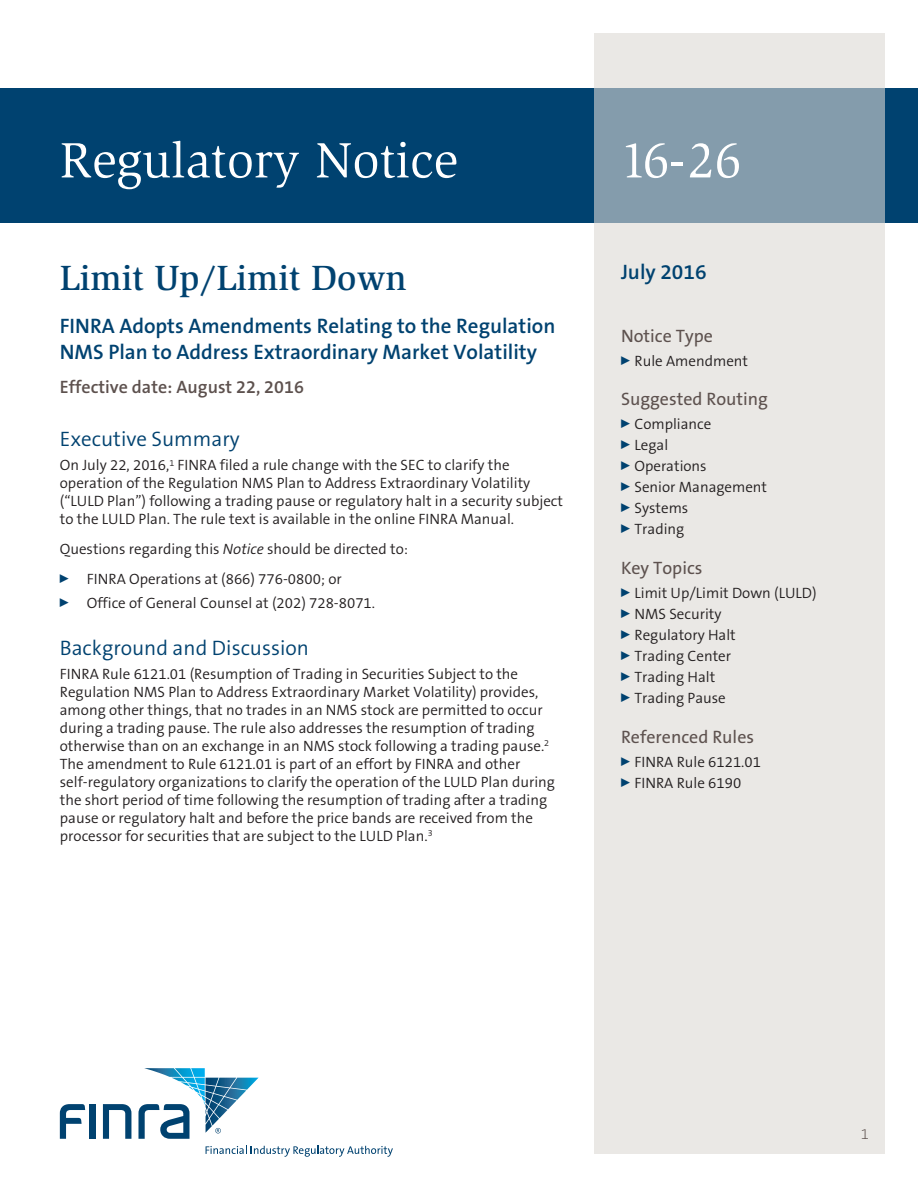
<style>
.page{position:relative;width:918px;height:1188px;background:#fff}
.page>*{position:absolute;margin:0;border:0;box-sizing:border-box;transform-origin:0 0}
.t1{font:51px "Slimbach LT";color:#fff}
.t2{font:500 36px "Slimbach LT";color:#004270}
.t3{font:600 21px/25.2px "The Sans B6";color:#004270}
.t4{font:300 21px "The Sans B4";color:#004270}
.t5{font:18px "The Sans B5 Plain";color:#5d514e}
.t6{font:600 18px "The Sans B6";color:#5d514e}
.t7{font:300 15px/18px "The Sans B4";color:#231f20}
.t8{font:200 15px "The Sans B2";color:#5d514e}
.s1{font-style:italic}
</style>
<div class="page">
<div style="left:0;top:88px;width:918px;height:135px;background:#004270"></div>
<svg style="left:594px;top:34px;width:290px;height:1120px;background:#dddede"></svg>
<div style="left:90px;top:1104px;width:6px;height:35px;background:#004270"></div>
<svg style="left:103px;top:1104px;width:28px;height:35px"></svg>
<svg style="left:60px;top:1104px;width:25px;height:35px"></svg>
<svg style="left:206px;top:1146px;width:187px;height:11px"></svg>
<svg style="left:138px;top:1068px;width:121px;height:71px"></svg>
<h1 class="t1" style="left:60px;top:131px;width:400px">Regulatory Notice</h1>
<h1 class="t1" style="left:621px;top:131px;width:122px">16-26</h1>
<h2 class="t2" style="left:60px;top:256px;width:349px">Limit Up/Limit Down</h2>
<h3 class="t3" style="left:60px;top:314px;width:497px">FINRA Adopts Amendments Relating to the Regulation<br>NMS Plan to Address Extraordinary Market Volatility</h3>
<p class="t6" style="left:60px;top:377px;width:246px">Effective date: August 22, 2016</p>
<h3 class="t4" style="left:60px;top:428px;width:181px">Executive Summary</h3>
<p class="t7" style="left:60px;top:457px;width:505px">On July 22, 2016,<sup>1</sup> FINRA filed a rule change with the SEC to clarify the operation of the Regulation NMS Plan to Address Extraordinary Volatility (“LULD Plan”) following a trading pause or regulatory halt in a security subject to the LULD Plan. The rule text is available in the online FINRA Manual.</p>
<p class="t7" style="left:60px;top:535px;width:350px;line-height:30px">Questions regarding this <span class="s1">Notice</span> should be directed to:<br><sup>0</sup> FINRA Operations at (866) 776-0800; or</p>
<p class="t7" style="left:60px;top:595px;width:317px"><sup>0</sup> Office of General Counsel at (202) 728-8071.</p>
<h3 class="t4" style="left:60px;top:636px;width:251px">Background and Discussion</h3>
<p class="t7" style="left:60px;top:665px;width:497px">FINRA Rule 6121.01 (Resumption of Trading in Securities Subject to the Regulation NMS Plan to Address Extraordinary Market Volatility) provides, among other things, that no trades in an NMS stock are permitted to occur during a trading pause. The rule also addresses the resumption of trading otherwise than on an exchange in an NMS stock following a trading pause.<sup>2<br></sup>The amendment to Rule 6121.01 is part of an effort by FINRA and other self-regulatory organizations to clarify the operation of the LULD Plan during the short period of time following the resumption of trading after a trading pause or regulatory halt and before the price bands are received from the processor for securities that are subject to the LULD Plan.<sup>3</sup></p>
<h3 class="t3" style="left:621px;top:260px;width:87px">July 2016</h3>
<p class="t5" style="left:621px;top:326px;width:93px">Notice Type</p>
<p class="t7" style="left:621px;top:352px;width:129px"><sup>0</sup> Rule Amendment</p>
<p class="t5" style="left:621px;top:390px;width:149px">Suggested Routing</p>
<p class="t7" style="left:621px;top:414px;width:148px;line-height:21px"><sup>0</sup> Compliance<br><sup>0</sup> Legal<br><sup>0</sup> Operations<br><sup>0</sup> Senior Management<br><sup>0</sup> Systems<br><sup>0</sup> Trading</p>
<p class="t5" style="left:621px;top:558px;width:83px">Key Topics</p>
<p class="t7" style="left:621px;top:583px;width:197px;line-height:21px"><sup>0</sup> Limit Up/Limit Down (LULD)<br><sup>0</sup> NMS Security<br><sup>0</sup> Regulatory Halt<br><sup>0</sup> Trading Center<br><sup>0</sup> Trading Halt<br><sup>0</sup> Trading Pause</p>
<p class="t5" style="left:621px;top:727px;width:135px">Referenced Rules</p>
<p class="t7" style="left:621px;top:752px;width:142px;line-height:21px"><sup>0</sup> FINRA Rule 6121.01<br><sup>0</sup> FINRA Rule 6190</p>
<p class="t8" style="left:861px;top:1126px;width:10px">1</p>
</div>
